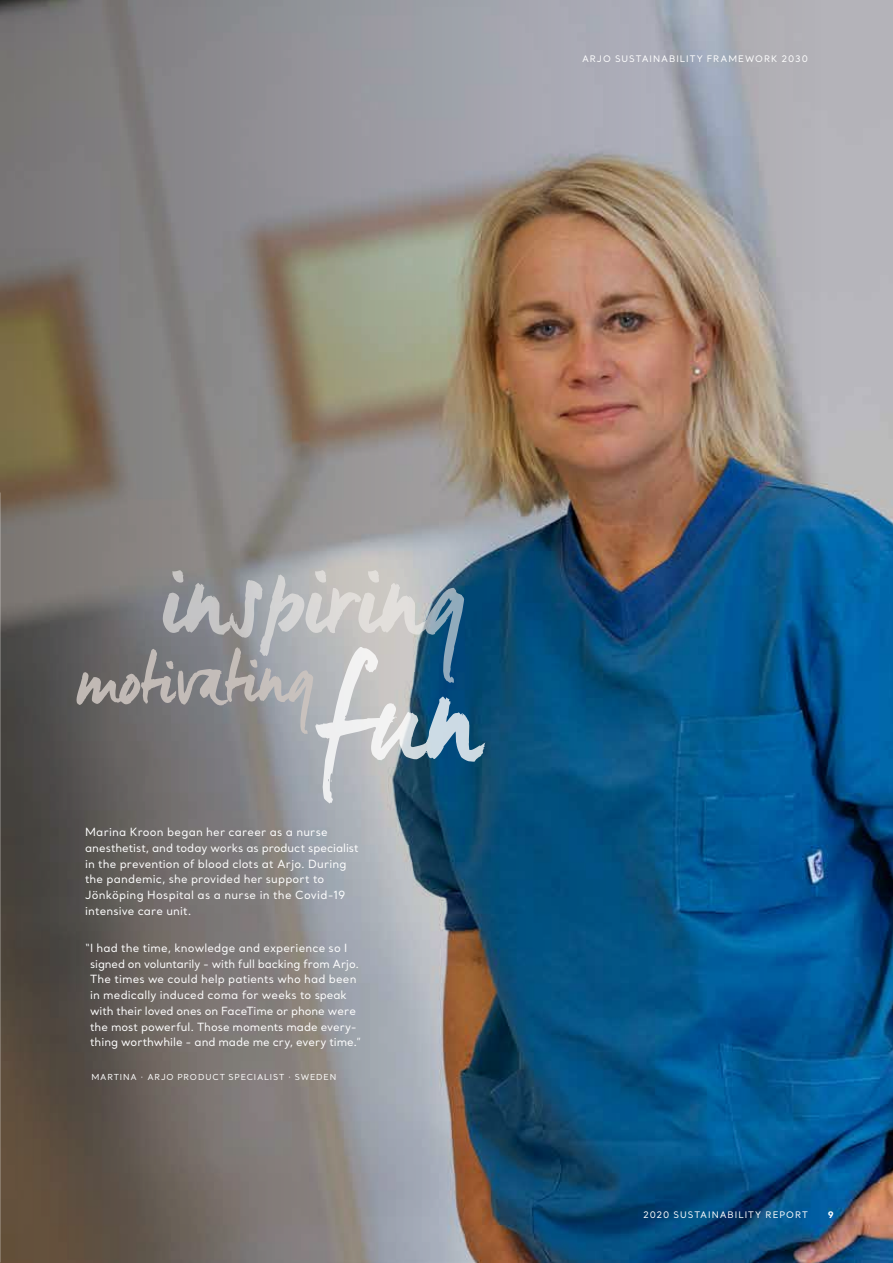
<style>
.page{position:relative;width:893px;height:1263px;background:#fff}
.page>*{position:absolute;margin:0;border:0;box-sizing:border-box;transform-origin:0 0}
.t1{font:11.25px/15.8px "Santral";letter-spacing:.005em;color:#fff}
.t2{font:9px "Santral";letter-spacing:.105em;color:#fff}
.t3{font:700 9px "Santral";color:#fff}
.t4{font:8.25px "Santral";letter-spacing:.095em;color:#fff}
</style>
<div class="page">
<img style="left:821px;top:0;width:72px;height:1263px">
<img style="left:0;top:0;width:821px;height:1263px">
<img style="left:0;top:0;width:1px;height:526px">
<svg style="left:76px;top:570px;width:409px;height:234px;background:#899298"></svg>
<p class="t2" style="left:582px;top:53px;width:227px">ARJO SUSTAINABILITY FRAMEWORK 2030</p>
<p class="t1" style="left:85px;top:824px;width:275px">Marina Kroon began her career as a nurse anesthetist, and today works as product specialist in the prevention of blood clots at Arjo. During the pandemic, she provided her support to Jönköping Hospital as a nurse in the Covid-19 intensive care unit.</p>
<p class="t1" style="left:90px;top:940px;width:273px;text-indent:-5px">“I had the time, knowledge and experience so I signed on voluntarily - with full backing from Arjo.<br>The times we could help patients who had been in medically induced coma for weeks to speak with their loved ones on FaceTime or phone were the most powerful. Those moments made every&shy;thing worthwhile - and made me cry, every time.”</p>
<p class="t4" style="left:91px;top:1071px;width:246px">MARTINA · ARJO PRODUCT SPECIALIST · SWEDEN</p>
<p class="t2" style="left:643px;top:1208px;width:166px">2020 SUSTAINABILITY REPORT</p>
<p class="t3" style="left:828px;top:1208px;width:7px">9</p>
</div>
